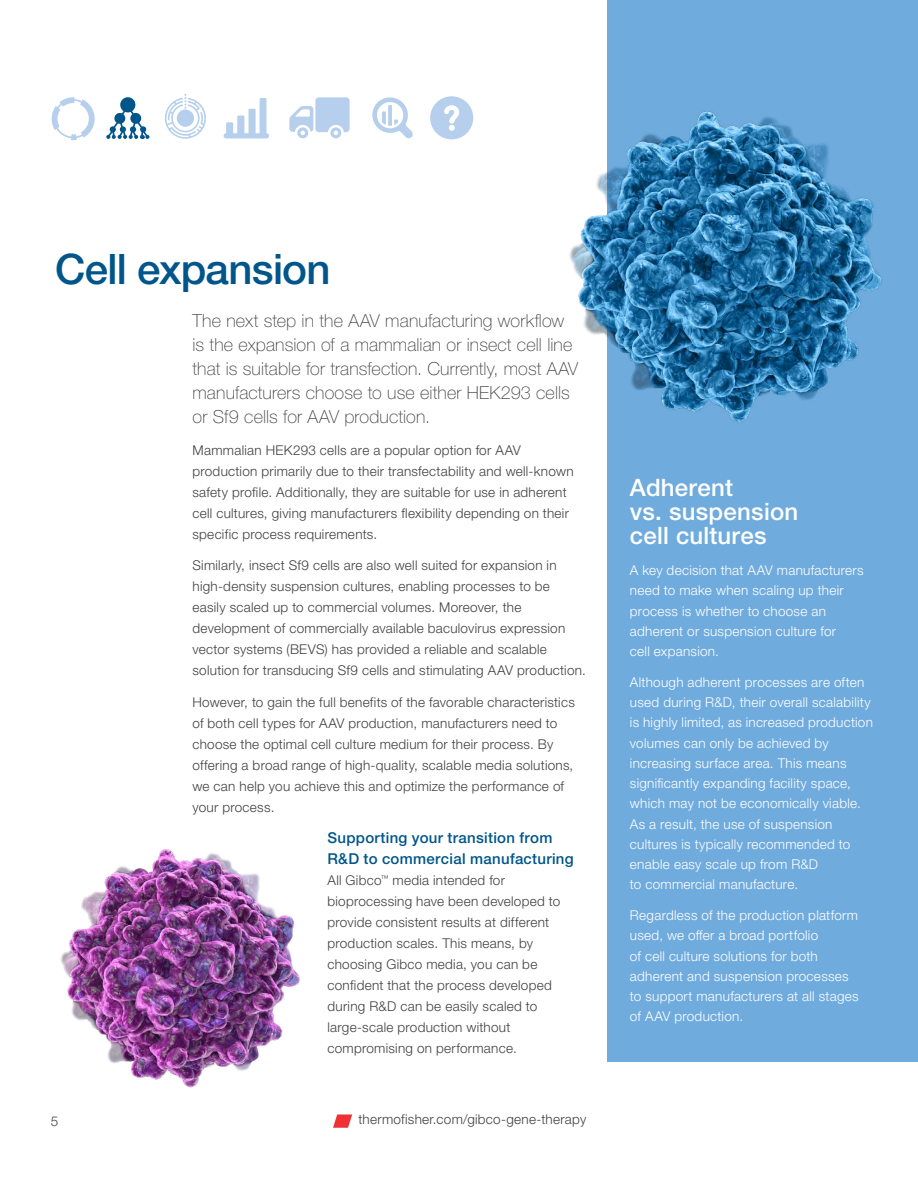
<style>
.page{position:relative;width:918px;height:1188px;background:#fff}
.page>*{position:absolute;margin:0;border:0;box-sizing:border-box;transform-origin:0 0}
.t1{font:500 42px "Helvetica Neue LTW1 G";letter-spacing:-.02em;color:#00558a}
.t2{font:500 24px/24px "Helvetica Neue LTW1 G";letter-spacing:.01em;color:#fff}
.t3{font:100 18px/24px "Helvetica Neue LTW1 G";letter-spacing:.005em;color:#414042}
.t4{font:500 15px/21px "Helvetica Neue LTW1 G";letter-spacing:.02em;color:#00558a}
.t5{font:300 13.5px/21px "Helvetica Neue LTW1 G";letter-spacing:.02em;color:#414042}
.t6{font:300 13.5px/20.2px "Helvetica Neue LTW1 G";letter-spacing:.02em;color:#fff}
</style>
<div class="page">
<div style="left:608px;top:0;width:310px;height:1062px;background:#70abdd"></div>
<img style="left:569px;top:60px;width:313px;height:383px">
<svg style="left:106px;top:97px;width:43px;height:42px"></svg>
<svg style="left:52px;top:97px;width:43px;height:43px"></svg>
<svg style="left:165px;top:94px;width:41px;height:45px"></svg>
<svg style="left:224px;top:98px;width:45px;height:40px"></svg>
<svg style="left:289px;top:97px;width:61px;height:41px"></svg>
<svg style="left:372px;top:97px;width:41px;height:42px"></svg>
<svg style="left:430px;top:96px;width:43px;height:43px"></svg>
<img style="left:61px;top:849px;width:292px;height:266px">
<svg style="left:333px;top:1114px;width:19px;height:14px"></svg>
<h1 class="t1" style="left:55px;top:244px;width:277px">Cell expansion</h1>
<h3 class="t3" style="left:192px;top:309px;width:387px">The next step in the AAV manufacturing workflow is the expansion of a mammalian or insect cell line that is suitable for transfection. Currently, most AAV manufacturers choose to use either HEK293 cells or Sf9 cells for AAV production.</h3>
<p class="t5" style="left:192px;top:439px;width:383px">Mammalian HEK293 cells are a popular option for AAV production primarily due to their transfectability and well-known safety profile. Additionally, they are suitable for use in adherent cell cultures, giving manufacturers flexibility depending on their specific process requirements.</p>
<p class="t5" style="left:192px;top:555px;width:395px">Similarly, insect Sf9 cells are also well suited for expansion in high-density suspension cultures, enabling processes to be easily scaled up to commercial volumes. Moreover, the development of commercially available baculovirus expression vector systems (BEVS) has provided a reliable and scalable solution for transducing Sf9 cells and stimulating AAV production.</p>
<p class="t5" style="left:192px;top:691px;width:384px">However, to gain the full benefits of the favorable characteristics of both cell types for AAV production, manufacturers need to choose the optimal cell culture medium for their process. By offering a broad range of high-quality, scalable media solutions, we can help you achieve this and optimize the performance of your process.</p>
<p class="t4" style="left:327px;top:827px;width:248px">Supporting your transition from<br>R&amp;D to commercial manufacturing</p>
<p class="t5" style="left:327px;top:870px;width:234px">All Gibco<sup>™</sup> media intended for bioprocessing have been developed to provide consistent results at different production scales. This means, by choosing Gibco media, you can be confident that the process developed during R&amp;D can be easily scaled to large-scale production without compromising on performance.</p>
<p class="t5" style="left:51px;top:1110px;width:9px">5</p>
<p class="t5" style="left:358px;top:1109px;width:229px">thermofisher.com/gibco-gene-therapy</p>
<h2 class="t2" style="left:630px;top:476px;width:170px">Adherent<br>vs. suspension cell cultures</h2>
<p class="t6" style="left:630px;top:560px;width:235px">A key decision that AAV manufacturers need to make when scaling up their process is whether to choose an adherent or suspension culture for<br>cell expansion.</p>
<p class="t6" style="left:630px;top:672px;width:245px">Although adherent processes are often used during R&amp;D, their overall scalability is highly limited, as increased production volumes can only be achieved by increasing surface area. This means significantly expanding facility space, which may not be economically viable.<br>As a result, the use of suspension cultures is typically recommended to enable easy scale up from R&amp;D<br>to commercial manufacture.</p>
<p class="t6" style="left:630px;top:905px;width:230px">Regardless of the production platform used, we offer a broad portfolio<br>of cell culture solutions for both adherent and suspension processes to support manufacturers at all stages of AAV production.</p>
</div>
